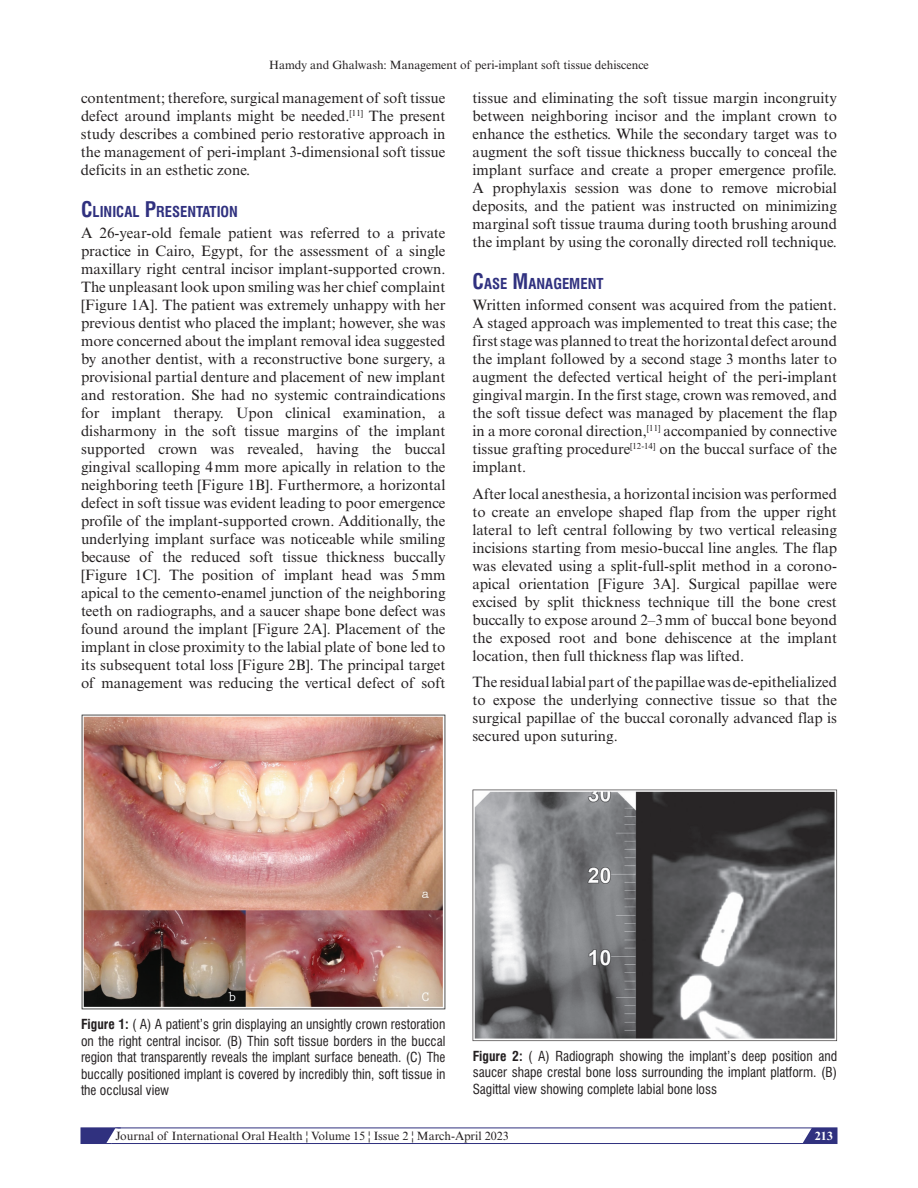
<style>
.page{position:relative;width:918px;height:1188px;background:#fff}
.page>*{position:absolute;margin:0;border:0;box-sizing:border-box;transform-origin:0 0}
.t1{font:15px/18px "Times New Roman MT Std";color:#231f20;text-align:justify}
.t2{font:700 condensed 14.7px "Swiss 721 BT";color:#30317f}
.t3{font:condensed 13.5px/16.5px "Swiss 721 BT";color:#231f20;text-align:justify}
.t4{font:12px "Times New Roman MT Std";color:#231f20}
.t5{font:700 12px "Times New Roman MT Std";color:#fff}
.s1{font-size:21px}
.s2{font-weight:700}
</style>
<div class="page">
<svg style="left:798px;top:1127px;width:39px;height:15px"></svg>
<div style="left:81px;top:1128px;width:756px;height:16px;border:1px solid #30317f"></div>
<svg style="left:81px;top:1127px;width:40px;height:17px"></svg>
<img style="left:81px;top:714px;width:364px;height:296px">
<img style="left:473px;top:790px;width:364px;height:251px">
<p class="t4" style="left:269px;top:58px;width:381px">Hamdy and Ghalwash: Management of peri-implant soft tissue dehiscence</p>
<p class="t1" style="left:81px;top:89px;width:366px">contentment; therefore, surgical management of soft tissue defect around implants might be needed.<sup>[11]</sup> The present study describes a combined perio restorative approach in the management of peri-implant 3-dimensional soft tissue deficits in an esthetic zone.</p>
<p class="t2" style="left:81px;top:202px;width:159px"><span class="s1">C</span>LINICAL <span class="s1">P</span>RESENTATION</p>
<p class="t1" style="left:81px;top:224px;width:366px">A 26-year-old female patient was referred to a private practice in Cairo, Egypt, for the assessment of a single maxillary right central incisor implant-supported crown.<br>The unpleasant look upon smiling was her chief complaint [Figure 1A]. The patient was extremely unhappy with her previous dentist who placed the implant; however, she was more concerned about the implant removal idea suggested by another dentist, with a reconstructive bone surgery, a provisional partial denture and placement of new implant and restoration. She had no systemic contraindications for implant therapy. Upon clinical examination, a disharmony in the soft tissue margins of the implant supported crown was revealed, having the buccal gingival scalloping 4mm more apically in relation to the neighboring teeth [Figure 1B]. Furthermore, a horizontal defect in soft tissue was evident leading to poor emergence profile of the implant-supported crown. Additionally, the underlying implant surface was noticeable while smiling because of the reduced soft tissue thickness buccally [Figure 1C]. The position of implant head was 5mm apical to the cemento-enamel junction of the neighboring teeth on radiographs, and a saucer shape bone defect was found around the implant [Figure 2A]. Placement of the implant in close proximity to the labial plate of bone led to its subsequent total loss [Figure 2B]. The principal target of management was reducing the vertical defect of soft</p>
<p class="t1" style="left:472px;top:89px;width:366px">tissue and eliminating the soft tissue margin incongruity between neighboring incisor and the implant crown to enhance the esthetics. While the secondary target was to augment the soft tissue thickness buccally to conceal the implant surface and create a proper emergence profile.<br>A prophylaxis session was done to remove microbial deposits, and the patient was instructed on minimizing marginal soft tissue trauma during tooth brushing around the implant by using the coronally directed roll technique.</p>
<p class="t2" style="left:472px;top:274px;width:133px"><span class="s1">C</span>ASE <span class="s1">M</span>ANAGEMENT</p>
<p class="t1" style="left:472px;top:296px;width:366px">Written informed consent was acquired from the patient.<br>A staged approach was implemented to treat this case; the first stage was planned to treat the horizontal defect around the implant followed by a second stage 3 months later to augment the defected vertical height of the peri-implant gingival margin. In the first stage, crown was removed, and the soft tissue defect was managed by placement the flap in a more coronal direction,<sup>[11]</sup> accompanied by connective tissue grafting procedure<sup>[12-14]</sup> on the buccal surface of the implant.</p>
<p class="t1" style="left:473px;top:485px;width:366px">After local anesthesia, a horizontal incision was performed to create an envelope shaped flap from the upper right lateral to left central following by two vertical releasing incisions starting from mesio-buccal line angles. The flap was elevated using a split-full-split method in a corono&shy;apical orientation [Figure 3A]. Surgical papillae were excised by split thickness technique till the bone crest buccally to expose around 2–3mm of buccal bone beyond the exposed root and bone dehiscence at the implant location, then full thickness flap was lifted.</p>
<p class="t1" style="left:473px;top:673px;width:366px">The residual labial part of the papillae was de-epithelialized to expose the underlying connective tissue so that the surgical papillae of the buccal coronally advanced flap is secured upon suturing.</p>
<p class="t3" style="left:81px;top:1016px;width:366px"><span class="s2">Figure 1:</span> ( A) A patient’s grin displaying an unsightly crown restoration on the right central incisor. (B) Thin soft tissue borders in the buccal region that transparently reveals the implant surface beneath. (C) The buccally positioned implant is covered by incredibly thin, soft tissue in the occlusal view</p>
<p class="t3" style="left:473px;top:1048px;width:366px"><span class="s2">Figure 2:</span> ( A) Radiograph showing the implant’s deep position and saucer shape crestal bone loss surrounding the implant platform. (B)<br>Sagittal view showing complete labial bone loss</p>
<p class="t4" style="left:116px;top:1129px;width:395px">Journal of International Oral Health ¦ Volume 15 ¦ Issue 2 ¦ March-April 2023</p>
<p class="t5" style="left:815px;top:1128px;width:19px">213</p>
</div>
